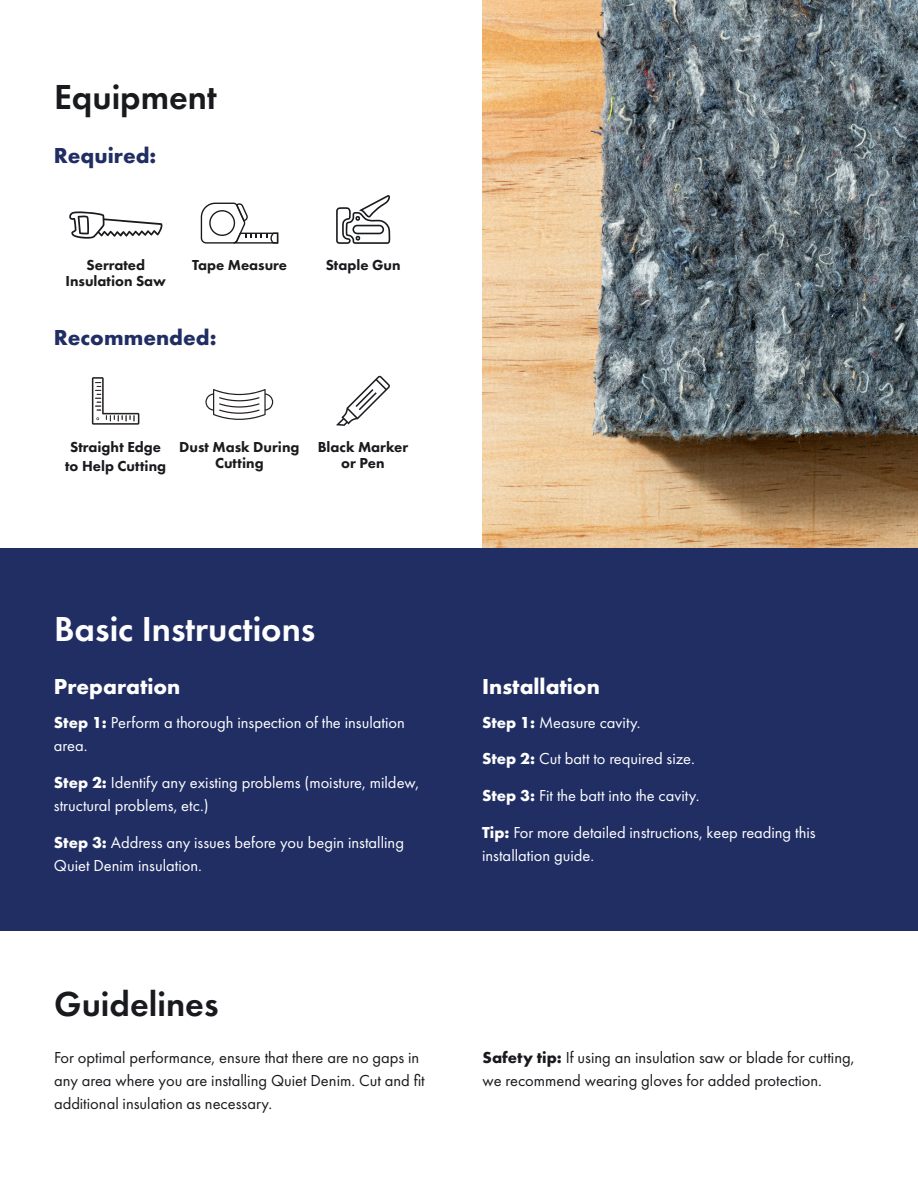
<style>
.page{position:relative;width:918px;height:1188px;background:#fff}
.page>*{position:absolute;margin:0;border:0;box-sizing:border-box;transform-origin:0 0}
.t1{font:600 36px "Futura PT";color:#191a1e}
.t2{font:600 36px "Futura PT";color:#fff}
.t3{font:700 22.5px "Futura PT";color:#fff}
.t4{font:700 22.5px "Futura PT";color:#212e64}
.t5{font:16.5px/23.2px "Futura PT";color:#fff}
.t6{font:16.5px/23.2px "Futura PT";color:#191a1e}
.t7{font:800 15px/16.5px "Futura PT";color:#1a1b1d;text-align:center}
.t8{font:800 15px "Futura PT";color:#191a1e}
.s1{font-weight:700}
</style>
<div class="page">
<img style="left:482px;top:0;width:436px;height:549px">
<svg style="left:92px;top:377px;width:47px;height:48px"></svg>
<svg style="left:201px;top:203px;width:77px;height:41px"></svg>
<svg style="left:69px;top:211px;width:94px;height:28px"></svg>
<svg style="left:336px;top:195px;width:55px;height:49px"></svg>
<div style="left:0;top:549px;width:918px;height:382px;background:#212e64"></div>
<svg style="left:205px;top:389px;width:68px;height:31px"></svg>
<svg style="left:336px;top:376px;width:54px;height:50px"></svg>
<p class="t1" style="left:54px;top:75px;width:164px">Equipment</p>
<p class="t4" style="left:54px;top:141px;width:104px">Required:</p>
<p class="t7" style="left:66px;top:256px;width:102px">Serrated<br>Insulation Saw</p>
<p class="t7" style="left:192px;top:256px;width:96px">Tape Measure</p>
<p class="t4" style="left:54px;top:323px;width:164px">Recommended:</p>
<p class="t8" style="left:326px;top:256px;width:76px">Staple Gun</p>
<p class="t8" style="left:70px;top:438px;width:92px">Straight Edge</p>
<p class="t8" style="left:65px;top:457px;width:102px">to Help Cutting</p>
<p class="t7" style="left:179px;top:439px;width:122px">Dust Mask During<br>Cutting</p>
<p class="t8" style="left:318px;top:438px;width:92px">Black Marker</p>
<p class="t8" style="left:341px;top:454px;width:45px">or Pen</p>
<p class="t2" style="left:54px;top:606px;width:263px">Basic Instructions</p>
<p class="t3" style="left:54px;top:672px;width:128px">Preparation</p>
<p class="t3" style="left:482px;top:672px;width:119px">Installation</p>
<p class="t5" style="left:482px;top:710px;width:160px"><span class="s1">Step 1:</span> Measure cavity.</p>
<p class="t5" style="left:482px;top:747px;width:214px"><span class="s1">Step 2:</span> Cut batt to required size.</p>
<p class="t5" style="left:482px;top:784px;width:219px"><span class="s1">Step 3:</span> Fit the batt into the cavity.</p>
<p class="t5" style="left:482px;top:821px;width:335px"><span class="s1">Tip:</span> For more detailed instructions, keep reading this installation guide.</p>
<p class="t5" style="left:54px;top:710px;width:352px"><span class="s1">Step 1:</span> Perform a thorough inspection of the insulation area.</p>
<p class="t5" style="left:54px;top:770px;width:367px"><span class="s1">Step 2:</span> Identify any existing problems (moisture, mildew, structural problems, etc.)</p>
<p class="t5" style="left:54px;top:830px;width:352px"><span class="s1">Step 3:</span> Address any issues before you begin installing<br>Quiet Denim insulation.</p>
<p class="t1" style="left:54px;top:981px;width:166px">Guidelines</p>
<p class="t6" style="left:54px;top:1046px;width:372px">For optimal performance, ensure that there are no gaps in any area where you are installing Quiet Denim. Cut and fit additional insulation as necessary.</p>
<p class="t6" style="left:483px;top:1046px;width:373px"><span class="s1">Safety tip:</span> If using an insulation saw or blade for cutting, we recommend wearing gloves for added protection.</p>
</div>
